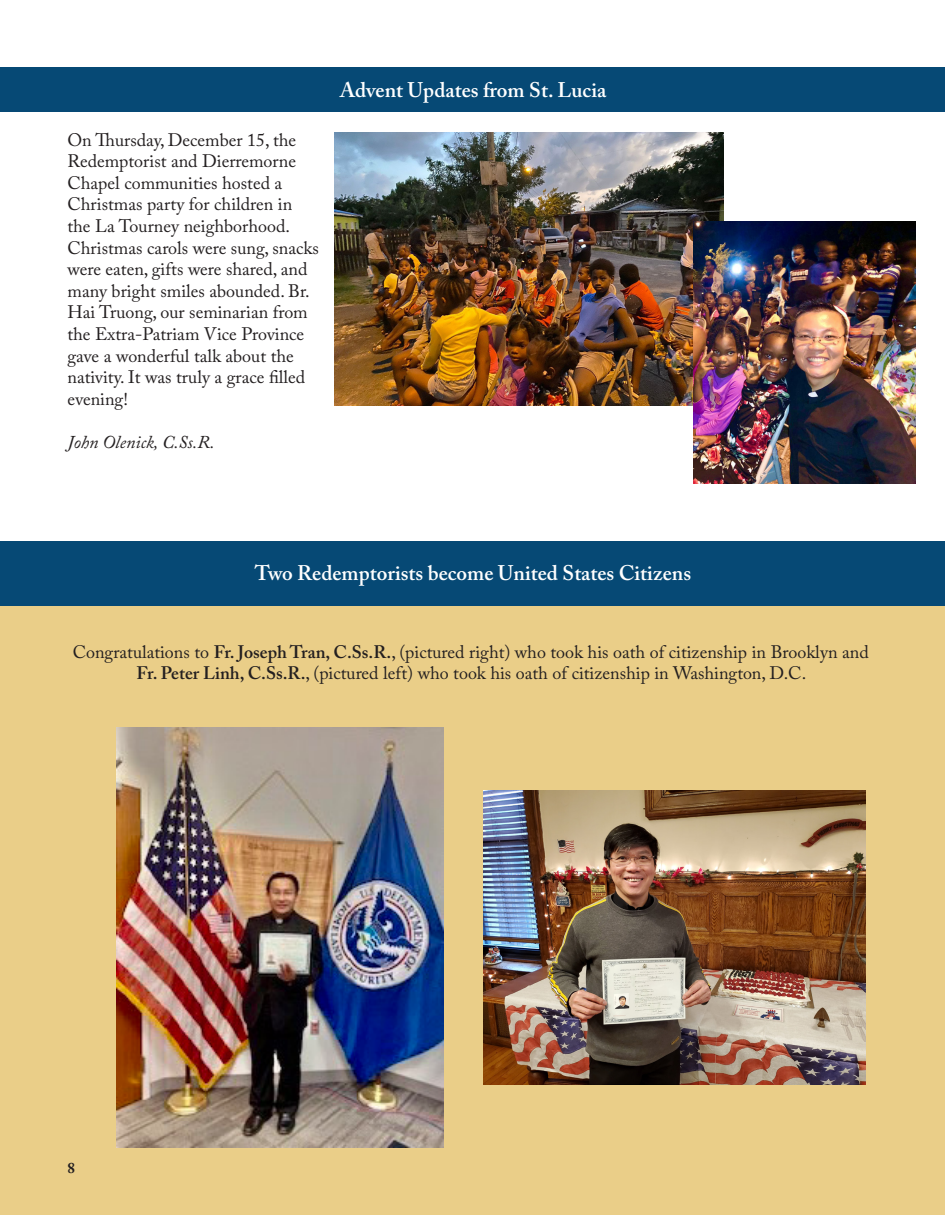
<style>
.page{position:relative;width:945px;height:1215px;background:#fff}
.page>*{position:absolute;margin:0;border:0;box-sizing:border-box;transform-origin:0 0}
.t1{font:600 21px "Adobe Caslon Pro";color:#fff}
.t2{font:18px/21.6px "Adobe Caslon Pro";color:#231f20}
.t3{font:italic 18px "Adobe Caslon Pro";color:#231f20}
.t4{font:700 15px "Adobe Caslon Pro";color:#231f20}
.s1{font-weight:600}
</style>
<div class="page">
<div style="left:0;top:606px;width:945px;height:609px;background:#eace88"></div>
<div style="left:0;top:68px;width:945px;height:44px;background:#064975"></div>
<img style="left:334px;top:132px;width:390px;height:274px">
<img style="left:694px;top:221px;width:221px;height:262px">
<div style="left:0;top:541px;width:945px;height:65px;background:#064975"></div>
<img style="left:484px;top:790px;width:382px;height:295px">
<img style="left:116px;top:728px;width:327px;height:420px">
<p class="t2" style="left:68px;top:129px;width:253px">On Thursday, December 15, the<br>Redemptorist and Dierremorne<br>Chapel communities hosted a<br>Christmas party for children in the La Tourney neighborhood.<br>Christmas carols were sung, snacks were eaten, gifts were shared, and many bright smiles abounded. Br.<br>Hai Truong, our seminarian from the Extra-Patriam Vice Province gave a wonderful talk about the nativity. It was truly a grace filled evening!</p>
<p class="t3" style="left:68px;top:431px;width:149px">John Olenick, C.Ss.R.</p>
<p class="t1" style="left:340px;top:78px;width:268px">Advent Updates from St. Lucia</p>
<p class="t1" style="left:255px;top:560px;width:438px">Two Redemptorists become United States Citizens</p>
<p class="t2" style="left:73px;top:641px;width:798px;text-align:center">Congratulations to <span class="s1">Fr. Joseph Tran, C.Ss.R.</span>, (pictured right) who took his oath of citizenship in Brooklyn and<br><span class="s1">Fr. Peter Linh, C.Ss.R.</span>, (pictured left) who took his oath of citizenship in Washington, D.C.</p>
<p class="t4" style="left:68px;top:1159px;width:9px">8</p>
</div>
